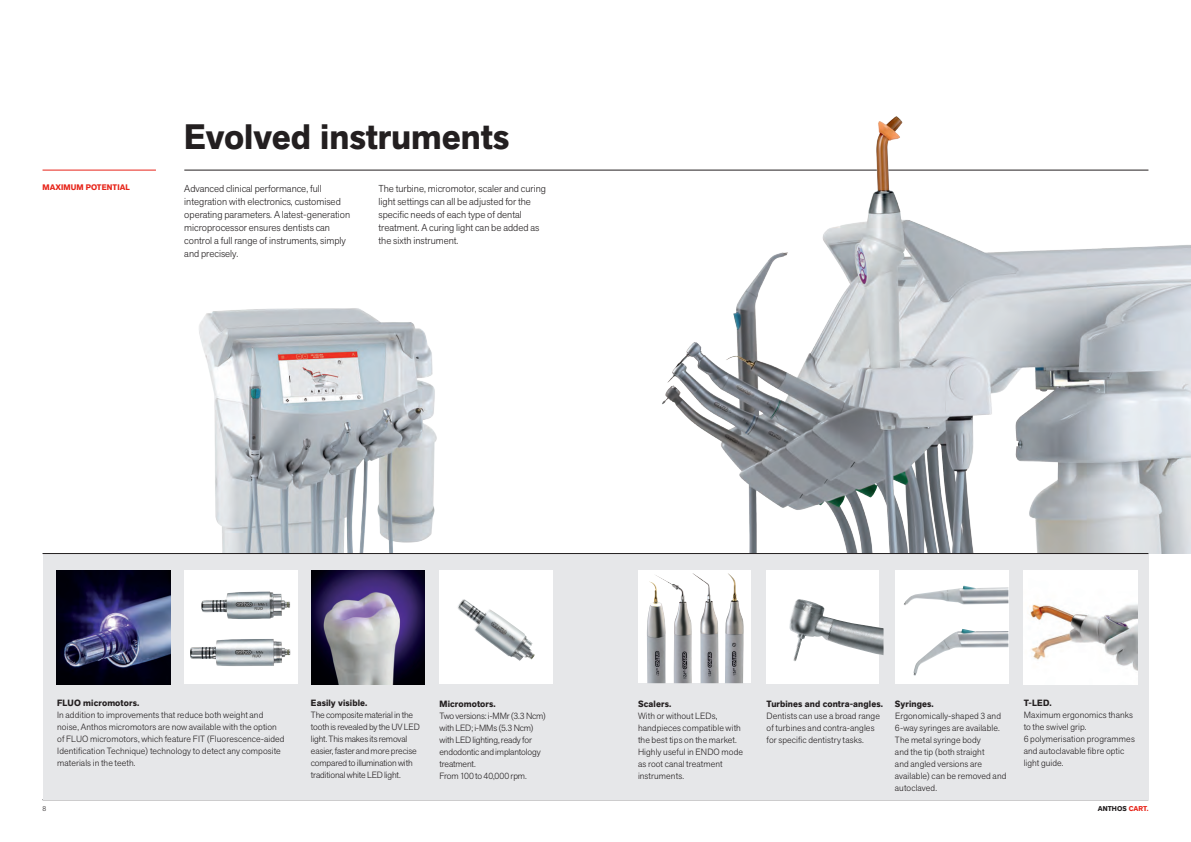
<style>
.page{position:relative;width:1191px;height:842px;background:#fff}
.page>*{position:absolute;margin:0;border:0;box-sizing:border-box;transform-origin:0 0}
.Titolo{font:700 35px "Akzid Grtsk Next";color:#231f20}
.Testo{font:300 10px/13px "Akzid Grtsk Next";color:#231f20}
.Testo_descrizione{font:300 9px/12px "Akzid Grtsk Next";letter-spacing:.01em;color:#231f20}
.Testo_descrizione-2{font:300 9px/12px "Akzid Grtsk Next";letter-spacing:-.015em;color:#231f20}
.Testo_descrizione-3{font:700 9px "Akzid Grtsk Next";letter-spacing:.01em;color:#231f20}
.Titoletto{font:700 8px "Akzid Grtsk Next";letter-spacing:.01em;color:#e72419}
.t1{font:700 7px "Akzid Grtsk Next";letter-spacing:.01em;color:#231f20}
.t2{font:300 7px "Akzid Grtsk Next";color:#231f20}
.s1{font-weight:700}
.s2{color:#e72419}
</style>
<div class="page">
<hr style="left:184px;top:170px;width:964px;height:1px;background:#231f20">
<hr style="left:43px;top:799px;width:1105px;height:1px;background:#231f20">
<hr style="left:43px;top:170px;width:113px;height:1px;background:#e72419">
<div style="left:43px;top:554px;width:1105px;height:245px;background:#e6e7e9"></div>
<img style="left:199px;top:308px;width:238px;height:245px">
<img style="left:595px;top:116px;width:596px;height:437px">
<hr style="left:43px;top:553px;width:1105px;height:1px;background:#231f20">
<div style="left:766px;top:571px;width:113px;height:113px;background:#fff"></div>
<div style="left:895px;top:571px;width:113px;height:113px;background:#fff"></div>
<img style="left:904px;top:586px;width:104px;height:90px">
<div style="left:439px;top:571px;width:114px;height:113px;background:#fff"></div>
<img style="left:458px;top:599px;width:77px;height:62px">
<img style="left:789px;top:599px;width:94px;height:62px">
<div style="left:638px;top:571px;width:112px;height:112px;background:#fff"></div>
<img style="left:647px;top:582px;width:7px;height:101px">
<img style="left:654px;top:573px;width:64px;height:110px">
<img style="left:725px;top:573px;width:18px;height:110px">
<div style="left:184px;top:571px;width:113px;height:113px;background:#fff"></div>
<img style="left:201px;top:586px;width:97px;height:37px">
<img style="left:190px;top:636px;width:108px;height:35px">
<img style="left:311px;top:571px;width:114px;height:113px">
<img style="left:57px;top:571px;width:113px;height:113px">
<img style="left:1023px;top:571px;width:114px;height:113px">
<p class="Titolo" style="left:184px;top:114px;width:326px">Evolved instruments</p>
<p class="Titoletto" style="left:43px;top:182px;width:89px">MAXIMUM POTENTIAL</p>
<p class="Testo" style="left:184px;top:182px;width:167px">Advanced clinical performance, full integration with electronics, customised operating parameters. A latest-generation microprocessor ensures dentists can control a full range of instruments, simply and precisely.</p>
<p class="Testo" style="left:378px;top:182px;width:169px">The turbine, micromotor, scaler and curing light settings can all be adjusted for the specific needs of each type of dental treatment. A curing light can be added as the sixth instrument.</p>
<p class="Testo_descrizione" style="left:57px;top:697px;width:229px"><span class="s1">FLUO micromotors.<br></span>In addition to improvements that reduce both weight and noise, Anthos micromotors are now available with the option of FLUO micromotors, which feature FIT (Fluorescence-aided Identification Technique) technology to detect any composite materials in the teeth.</p>
<p class="Testo_descrizione-2" style="left:311px;top:697px;width:110px"><span class="s1">Easily visible.<br></span>The composite material in the tooth is revealed by the UV LED light. This makes its removal easier, faster and more precise compared to illumination with traditional white LED light.</p>
<p class="Testo_descrizione-3" style="left:439px;top:698px;width:58px">Micromotors.</p>
<p class="Testo_descrizione-2" style="left:439px;top:709px;width:108px">Two versions: i-MMr (3.3 Ncm) with LED; i-MMs (5.3 Ncm) with LED lighting, ready for endodontic and implantology treatment.</p>
<p class="Testo_descrizione-2" style="left:439px;top:769px;width:89px">From 100 to 40,000 rpm.</p>
<p class="Testo_descrizione-3" style="left:638px;top:697px;width:35px">Scalers.</p>
<p class="Testo_descrizione" style="left:638px;top:709px;width:107px">With or without LEDs, handpieces compatible with the best tips on the market.<br>Highly useful in ENDO mode as root canal treatment instruments.</p>
<p class="Testo_descrizione-3" style="left:766px;top:697px;width:118px">Turbines and contra-angles.</p>
<p class="Testo_descrizione" style="left:766px;top:709px;width:115px">Dentists can use a broad range of turbines and contra-angles for specific dentistry tasks.</p>
<p class="Testo_descrizione-3" style="left:895px;top:697px;width:40px">Syringes.</p>
<p class="Testo_descrizione" style="left:895px;top:709px;width:113px">Ergonomically-shaped 3 and<br>6-way syringes are available.<br>The metal syringe body<br>and the tip (both straight<br>and angled versions are available) can be removed and autoclaved.</p>
<p class="Testo_descrizione" style="left:1023px;top:697px;width:113px"><span class="s1">T-LED.<br></span>Maximum ergonomics thanks to the swivel grip.<br>6 polymerisation programmes and autoclavable fibre optic light guide.</p>
<p class="t2" style="left:43px;top:804px;width:5px">8</p>
<p class="t1" style="left:1097px;top:804px;width:52px">ANTHOS <span class="s2">CART.</span></p>
</div>
